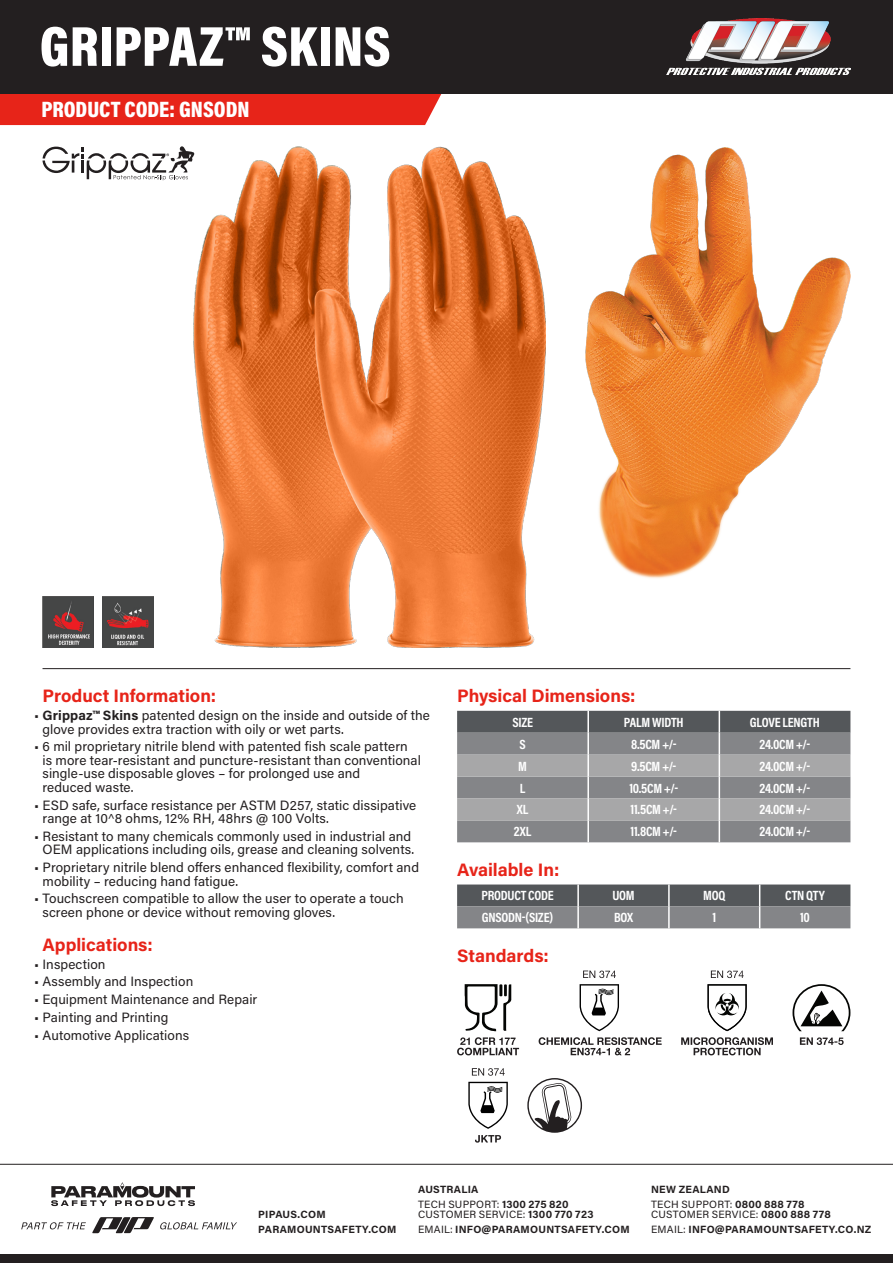
<style>
.page{position:relative;width:893px;height:1263px;background:#fff}
.page>*{position:absolute;margin:0;border:0;box-sizing:border-box;transform-origin:0 0}
.t1{font:900 57px "Acumin Pro Cond";color:#fff}
.t2{font:900 22.5px "Acumin Pro Cond";color:#fff}
.t3{font:700 18px "Acumin Pro";color:#e72419}
.t4{font:13.5px/13.5px "Acumin Pro";letter-spacing:.005em;color:#231f20}
.t5{font:700 13.5px "Acumin Pro Cond";letter-spacing:-.02em;color:#fff}
.t6{font:700 10.5px/14.7px "Acumin Pro";letter-spacing:.025em;color:#231f20}
.s1{font-weight:700}
.s2{font-weight:400}
</style>
<div class="page">
<svg style="left:51px;top:1182px;width:144px;height:24px"></svg>
<svg style="left:21px;top:1222px;width:65px;height:7px"></svg>
<svg style="left:160px;top:1222px;width:77px;height:7px"></svg>
<svg style="left:92px;top:1217px;width:62px;height:16px"></svg>
<hr style="left:0;top:1164px;width:893px;height:1px;background:#231f20">
<div style="left:0;top:1254px;width:893px;height:9px;background:#231f20"></div>
<div style="left:0;top:93px;width:442px;height:32px;background:#e72419"></div>
<div style="left:0;top:0;width:893px;height:93px;background:#231f20"></div>
<img style="left:667px;top:19px;width:183px;height:56px">
<hr style="left:43px;top:668px;width:807px;height:1px;background:#231f20">
<svg style="left:457px;top:884px;width:393px;height:44px;background:#707275"></svg>
<svg style="left:43px;top:146px;width:150px;height:34px"></svg>
<img style="left:102px;top:596px;width:51px;height:51px">
<img style="left:43px;top:596px;width:51px;height:51px">
<svg style="left:457px;top:711px;width:393px;height:131px;background:#898a8c"></svg>
<img style="left:193px;top:146px;width:352px;height:501px">
<img style="left:585px;top:147px;width:265px;height:432px">
<svg style="left:468px;top:1082px;width:40px;height:47px"></svg>
<svg style="left:472px;top:1068px;width:33px;height:8px"></svg>
<svg style="left:475px;top:1135px;width:26px;height:7px"></svg>
<svg style="left:580px;top:984px;width:39px;height:47px"></svg>
<svg style="left:583px;top:970px;width:33px;height:8px"></svg>
<svg style="left:539px;top:1037px;width:123px;height:18px"></svg>
<svg style="left:465px;top:984px;width:46px;height:47px"></svg>
<svg style="left:457px;top:1037px;width:62px;height:18px"></svg>
<svg style="left:707px;top:984px;width:40px;height:47px"></svg>
<svg style="left:711px;top:970px;width:33px;height:8px"></svg>
<svg style="left:681px;top:1037px;width:92px;height:18px"></svg>
<svg style="left:792px;top:984px;width:58px;height:47px"></svg>
<svg style="left:800px;top:1037px;width:44px;height:8px"></svg>
<svg style="left:527px;top:1078px;width:55px;height:55px"></svg>
<p class="t1" style="left:40px;top:9px;width:353px">GRIPPAZ™ SKINS</p>
<p class="t2" style="left:41px;top:94px;width:210px">PRODUCT CODE: GNSODN</p>
<p class="t3" style="left:43px;top:683px;width:175px">Product Information:</p>
<p class="t4" style="left:43px;top:708px;width:389px;text-indent:-9px">• <span class="s1">Grippaz™ Skins</span> patented design on the inside and outside of the glove provides extra traction with oily or wet parts.</p>
<p class="t4" style="left:43px;top:739px;width:380px;text-indent:-9px">• 6 mil proprietary nitrile blend with patented fish scale pattern<br>is more tear-resistant and puncture-resistant than conventional single-use disposable gloves – for prolonged use and<br>reduced waste.</p>
<p class="t4" style="left:43px;top:798px;width:375px;text-indent:-9px">• ESD safe, surface resistance per ASTM D257, static dissipative range at 10^8 ohms, 12% RH, 48hrs @ 100 Volts.</p>
<p class="t4" style="left:34px;top:829px;width:382px;text-align:right">• Resistant to many chemicals commonly used in industrial and<br>OEM applications including oils, grease and cleaning solvents.</p>
<p class="t4" style="left:43px;top:860px;width:378px;text-indent:-9px">• Proprietary nitrile blend offers enhanced flexibility, comfort and mobility – reducing hand fatigue.</p>
<p class="t4" style="left:43px;top:891px;width:363px;text-indent:-9px">• Touchscreen compatible to allow the user to operate a touch screen phone or device without removing gloves.</p>
<p class="t3" style="left:43px;top:932px;width:112px">Applications:</p>
<p class="t4" style="left:34px;top:956px;width:73px">• Inspection</p>
<p class="t4" style="left:34px;top:974px;width:161px">• Assembly and Inspection</p>
<p class="t4" style="left:34px;top:992px;width:225px">• Equipment Maintenance and Repair</p>
<p class="t4" style="left:34px;top:1010px;width:136px">• Painting and Printing</p>
<p class="t4" style="left:34px;top:1027px;width:157px">• Automotive Applications</p>
<p class="t3" style="left:457px;top:683px;width:180px">Physical Dimensions:</p>
<p class="t5" style="left:512px;top:713px;width:22px">SIZE</p>
<p class="t5" style="left:624px;top:713px;width:61px">PALM WIDTH</p>
<p class="t5" style="left:750px;top:713px;width:71px">GLOVE LENGTH</p>
<p class="t5" style="left:519px;top:735px;width:8px">S</p>
<p class="t5" style="left:631px;top:735px;width:47px">8.5CM +/-</p>
<p class="t5" style="left:759px;top:735px;width:52px">24.0CM +/-</p>
<p class="t5" style="left:518px;top:757px;width:10px">M</p>
<p class="t5" style="left:631px;top:757px;width:47px">9.5CM +/-</p>
<p class="t5" style="left:759px;top:757px;width:52px">24.0CM +/-</p>
<p class="t5" style="left:520px;top:779px;width:7px">L</p>
<p class="t5" style="left:629px;top:779px;width:50px">10.5CM +/-</p>
<p class="t5" style="left:759px;top:779px;width:52px">24.0CM +/-</p>
<p class="t5" style="left:517px;top:801px;width:13px">XL</p>
<p class="t5" style="left:631px;top:801px;width:48px">11.5CM +/-</p>
<p class="t5" style="left:759px;top:801px;width:52px">24.0CM +/-</p>
<p class="t5" style="left:514px;top:823px;width:19px">2XL</p>
<p class="t5" style="left:631px;top:823px;width:48px">11.8CM +/-</p>
<p class="t5" style="left:759px;top:823px;width:52px">24.0CM +/-</p>
<p class="t3" style="left:457px;top:857px;width:104px">Available In:</p>
<p class="t5" style="left:482px;top:887px;width:73px">PRODUCT CODE</p>
<p class="t5" style="left:612px;top:887px;width:24px">UOM</p>
<p class="t5" style="left:703px;top:887px;width:24px">MOQ</p>
<p class="t5" style="left:785px;top:887px;width:41px">CTN QTY</p>
<p class="t5" style="left:482px;top:909px;width:73px">GNSODN-(SIZE)</p>
<p class="t5" style="left:614px;top:909px;width:21px">BOX</p>
<p class="t5" style="left:712px;top:909px;width:5px">1</p>
<p class="t5" style="left:800px;top:909px;width:11px">10</p>
<p class="t3" style="left:457px;top:943px;width:93px">Standards:</p>
<p class="t6" style="left:258px;top:1207px;width:140px">PIPAUS.COM<br>PARAMOUNTSAFETY.COM</p>
<p class="t6" style="left:418px;top:1182px;width:152px">AUSTRALIA<br><span class="s2">TECH SUPPORT:</span> 1300 275 820</p>
<p class="t6" style="left:418px;top:1207px;width:213px"><span class="s2">CUSTOMER SERVICE:</span> 1300 770 723<br><span class="s2">EMAIL:</span> INFO@PARAMOUNTSAFETY.COM</p>
<p class="t6" style="left:651px;top:1182px;width:155px">NEW ZEALAND<br><span class="s2">TECH SUPPORT:</span> 0800 888 778</p>
<p class="t6" style="left:651px;top:1207px;width:222px"><span class="s2">CUSTOMER SERVICE:</span> 0800 888 778<br><span class="s2">EMAIL:</span> INFO@PARAMOUNTSAFETY.CO.NZ</p>
</div>
